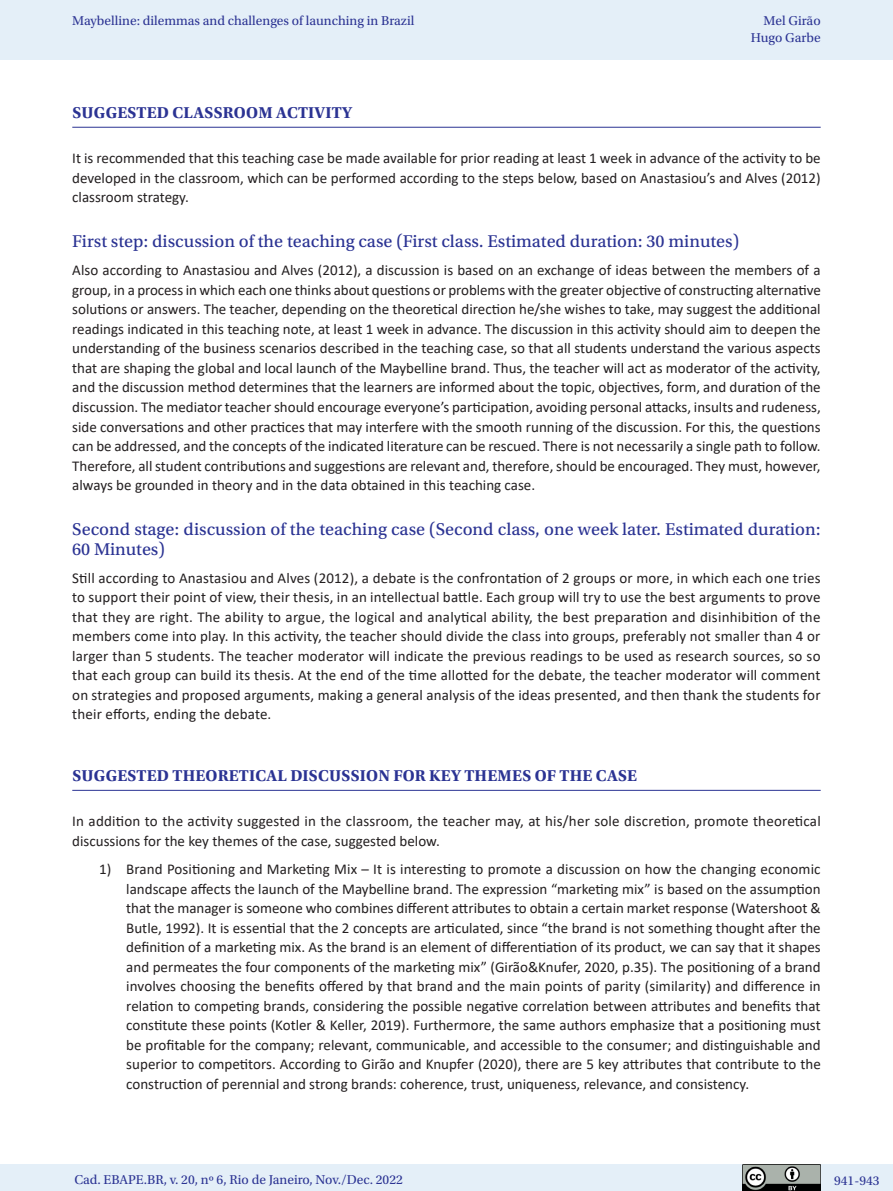
<style>
.page{position:relative;width:893px;height:1191px;background:#fff}
.page>*{position:absolute;margin:0;border:0;box-sizing:border-box;transform-origin:0 0}
._07_2_sub2{font:18px/19.5px "Utopia Std Capt";color:#2b3393}
._07_1_sub_1{font:700 16.5px "Utopia Std";letter-spacing:.01em;color:#2b3393}
._06_0_texto{font:15px/19.5px "Calibri";color:#231f20;text-align:justify}
.t1{font:13.5px/16.5px "Utopia Std";color:#2b3393;text-align:right}
</style>
<div class="page">
<div style="left:0;top:0;width:893px;height:60px;background:#e4eff8"></div>
<div style="left:0;top:1164px;width:893px;height:27px;background:#e4eff8"></div>
<img style="left:743px;top:1164px;width:78px;height:27px">
<hr style="left:72px;top:127px;width:749px;height:1px;background:#2b3393">
<hr style="left:72px;top:790px;width:749px;height:1px;background:#2b3393">
<p class="t1" style="left:72px;top:13px;width:344px">Maybelline: dilemmas and challenges of launching in Brazil</p>
<p class="t1" style="left:751px;top:13px;width:71px">Mel Girão<br>Hugo Garbe</p>
<p class="_07_1_sub_1" style="left:72px;top:103px;width:281px">SUGGESTED CLASSROOM ACTIVITY</p>
<p class="_06_0_texto" style="left:72px;top:148px;width:750px">It is recommended that this teaching case be made available for prior reading at least 1 week in advance of the activity to be developed in the classroom, which can be performed according to the steps below, based on Anastasiou’s and Alves (2012) classroom strategy.</p>
<p class="_07_2_sub2" style="left:72px;top:232px;width:668px">First step: discussion of the teaching case (First class. Estimated duration: 30 minutes)</p>
<p class="_06_0_texto" style="left:72px;top:260px;width:750px">Also according to Anastasiou and Alves (2012), a discussion is based on an exchange of ideas between the members of a group, in a process in which each one thinks about questions or problems with the greater objective of constructing alternative solutions or answers. The teacher, depending on the theoretical direction he/she wishes to take, may suggest the additional readings indicated in this teaching note, at least 1 week in advance. The discussion in this activity should aim to deepen the understanding of the business scenarios described in the teaching case, so that all students understand the various aspects that are shaping the global and local launch of the Maybelline brand. Thus, the teacher will act as moderator of the activity, and the discussion method determines that the learners are informed about the topic, objectives, form, and duration of the discussion. The mediator teacher should encourage everyone’s participation, avoiding personal attacks, insults and rudeness, side conversations and other practices that may interfere with the smooth running of the discussion. For this, the questions can be addressed, and the concepts of the indicated literature can be rescued. There is not necessarily a single path to follow.<br>Therefore, all student contributions and suggestions are relevant and, therefore, should be encouraged. They must, however, always be grounded in theory and in the data obtained in this teaching case.</p>
<p class="_07_2_sub2" style="left:72px;top:520px;width:750px">Second stage: discussion of the teaching case (Second class, one week later. Estimated duration:<br>60 Minutes)</p>
<p class="_06_0_texto" style="left:72px;top:567px;width:750px">Still according to Anastasiou and Alves (2012), a debate is the confrontation of 2 groups or more, in which each one tries to support their point of view, their thesis, in an intellectual battle. Each group will try to use the best arguments to prove that they are right. The ability to argue, the logical and analytical ability, the best preparation and disinhibition of the members come into play. In this activity, the teacher should divide the class into groups, preferably not smaller than 4 or larger than 5 students. The teacher moderator will indicate the previous readings to be used as research sources, so so that each group can build its thesis. At the end of the time allotted for the debate, the teacher moderator will comment on strategies and proposed arguments, making a general analysis of the ideas presented, and then thank the students for their efforts, ending the debate.</p>
<p class="_07_1_sub_1" style="left:72px;top:766px;width:566px">SUGGESTED THEORETICAL DISCUSSION FOR KEY THEMES OF THE CASE</p>
<p class="_06_0_texto" style="left:72px;top:811px;width:750px">In addition to the activity suggested in the classroom, the teacher may, at his/her sole discretion, promote theoretical discussions for the key themes of the case, suggested below.</p>
<p class="_06_0_texto" style="left:126px;top:859px;width:696px;text-indent:-27px">1) Brand Positioning and Marketing Mix – It is interesting to promote a discussion on how the changing economic landscape affects the launch of the Maybelline brand. The expression “marketing mix” is based on the assumption that the manager is someone who combines different attributes to obtain a certain market response (Watershoot &amp; Butle, 1992). It is essential that the 2 concepts are articulated, since “the brand is not something thought after the definition of a marketing mix. As the brand is an element of differentiation of its product, we can say that it shapes and permeates the four components of the marketing mix” (Girão&amp;Knufer, 2020, p.35). The positioning of a brand involves choosing the benefits offered by that brand and the main points of parity (similarity) and difference in relation to competing brands, considering the possible negative correlation between attributes and benefits that constitute these points (Kotler &amp; Keller, 2019). Furthermore, the same authors emphasize that a positioning must be profitable for the company; relevant, communicable, and accessible to the consumer; and distinguishable and superior to competitors. According to Girão and Knupfer (2020), there are 5 key attributes that contribute to the construction of perennial and strong brands: coherence, trust, uniqueness, relevance, and consistency.</p>
<p class="t1" style="left:74px;top:1171px;width:330px">Cad. EBAPE.BR, v. 20, nº 6, Rio de Janeiro, Nov./Dec. 2022</p>
<p class="t1" style="left:834px;top:1172px;width:47px">941-943</p>
</div>
